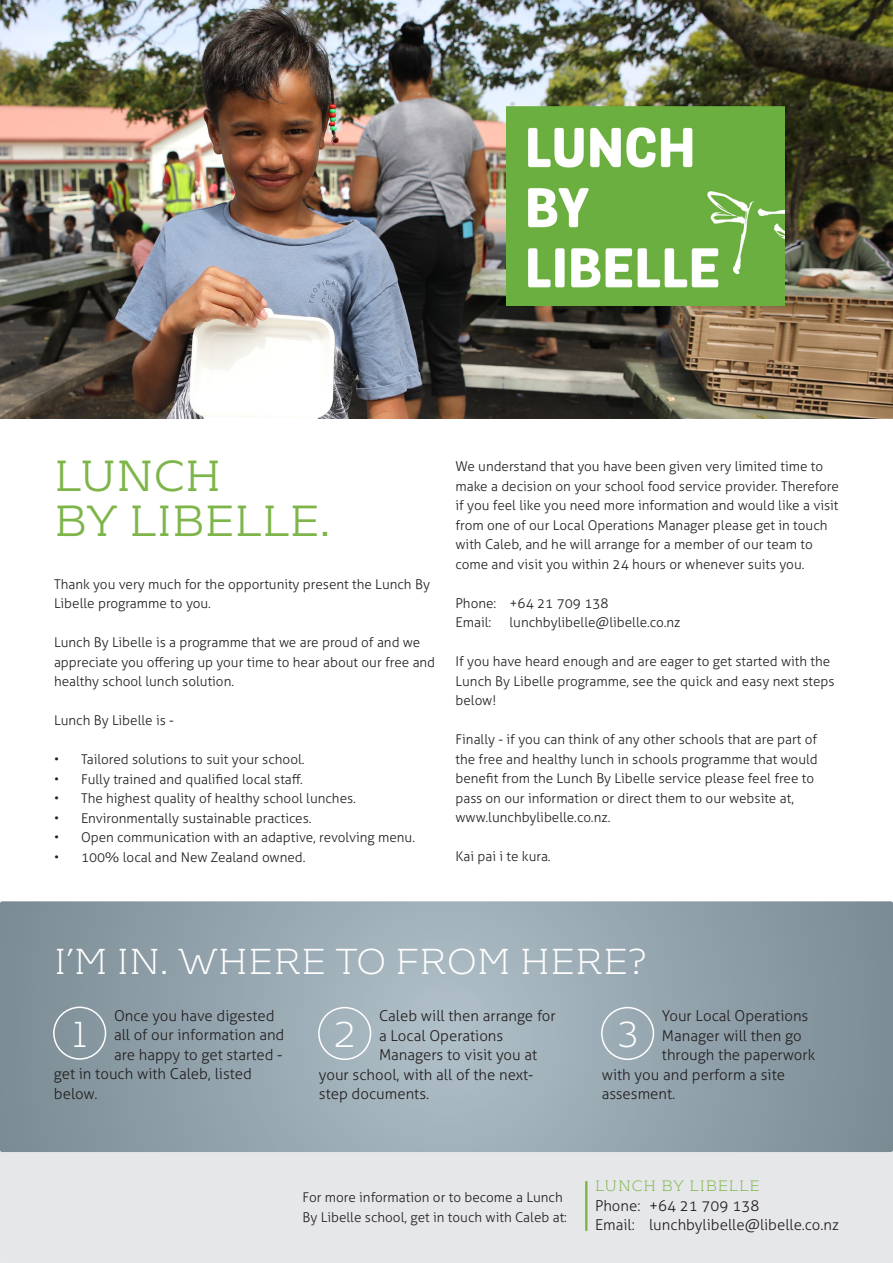
<style>
.page{position:relative;width:893px;height:1263px;background:#fff}
.page>*{position:absolute;margin:0;border:0;box-sizing:border-box;transform-origin:0 0}
.t1{font:43.5px "Kontrapunkt Bob";color:#7db549}
.t2{font:300 36px "Kontrapunkt Bob";color:#fff}
.Text{font:300 15px "Aller";color:#231f20}
.Text-2{font:300 15px "Kontrapunkt Bob";letter-spacing:.05em;color:#7db549}
.Text-3{font:300 13.5px/19.5px "Aller";color:#231f20}
</style>
<div class="page">
<div style="left:0;top:1120px;width:893px;height:143px;background:#e6e7e9;border-radius:2px"></div>
<img style="left:0;top:0;width:893px;height:419px">
<hr style="left:585px;top:1181px;width:2px;height:50px;background:#7db549">
<img style="left:506px;top:107px;width:279px;height:199px">
<svg style="left:0;top:901px;width:893px;height:251px;background:#93a4ad"></svg>
<div style="left:53px;top:1006px;width:53px;height:54px;border:2px solid #fff;border-radius:50%"></div>
<div style="left:318px;top:1007px;width:53px;height:53px;border:2px solid #fff;border-radius:50%"></div>
<div style="left:601px;top:1007px;width:53px;height:53px;border:2px solid #fff;border-radius:50%"></div>
<p class="t1" style="left:54px;top:452px;width:169px">LUNCH</p>
<p class="t1" style="left:54px;top:497px;width:278px">BY LIBELLE.</p>
<p class="Text-3" style="left:54px;top:574px;width:377px">Thank you very much for the opportunity present the Lunch By<br>Libelle programme to you.</p>
<p class="Text-3" style="left:54px;top:633px;width:383px">Lunch By Libelle is a programme that we are proud of and we appreciate you offering up your time to hear about our free and healthy school lunch solution.</p>
<p class="Text-3" style="left:54px;top:711px;width:122px">Lunch By Libelle is -</p>
<p class="Text-3" style="left:54px;top:750px;width:252px">• Tailored solutions to suit your school.</p>
<p class="Text-3" style="left:54px;top:769px;width:251px">• Fully trained and qualified local staff.</p>
<p class="Text-3" style="left:54px;top:789px;width:304px">• The highest quality of healthy school lunches.</p>
<p class="Text-3" style="left:54px;top:808px;width:259px">• Environmentally sustainable practices.</p>
<p class="Text-3" style="left:54px;top:828px;width:363px">• Open communication with an adaptive, revolving menu.</p>
<p class="Text-3" style="left:54px;top:847px;width:253px">• 100% local and New Zealand owned.</p>
<p class="Text-3" style="left:455px;top:457px;width:385px">We understand that you have been given very limited time to make a decision on your school food service provider. Therefore if you feel like you need more information and would like a visit from one of our Local Operations Manager please get in touch with Caleb, and he will arrange for a member of our team to come and visit you within 24 hours or whenever suits you.</p>
<p class="Text-3" style="left:455px;top:593px;width:155px">Phone: +64 21 709 138</p>
<p class="Text-3" style="left:455px;top:613px;width:37px">Email:</p>
<p class="Text-3" style="left:509px;top:613px;width:173px">lunchbylibelle@libelle.co.nz</p>
<p class="Text-3" style="left:455px;top:652px;width:381px">If you have heard enough and are eager to get started with the<br>Lunch By Libelle programme, see the quick and easy next steps below!</p>
<p class="Text-3" style="left:455px;top:730px;width:364px">Finally - if you can think of any other schools that are part of the free and healthy lunch in schools programme that would benefit from the Lunch By Libelle service please feel free to pass on our information or direct them to our website at,</p>
<p class="Text-3" style="left:455px;top:808px;width:156px">www.lunchbylibelle.co.nz.</p>
<p class="Text-3" style="left:455px;top:847px;width:97px">Kai pai i te kura.</p>
<p class="t2" style="left:54px;top:943px;width:594px">I’M IN. WHERE TO FROM HERE?</p>
<p class="Text" style="left:114px;top:1006px;width:162px">Once you have digested</p>
<p class="Text" style="left:114px;top:1026px;width:172px">all of our information and</p>
<p class="Text" style="left:114px;top:1045px;width:170px">are happy to get started -</p>
<p class="Text" style="left:54px;top:1065px;width:200px">get in touch with Caleb, listed</p>
<p class="Text" style="left:54px;top:1084px;width:45px">below.</p>
<p class="t2" style="left:72px;top:1015px;width:17px">1</p>
<p class="Text" style="left:379px;top:1007px;width:178px">Caleb will then arrange for</p>
<p class="Text" style="left:379px;top:1026px;width:126px">a Local Operations</p>
<p class="Text" style="left:379px;top:1046px;width:160px">Managers to visit you at</p>
<p class="Text" style="left:319px;top:1065px;width:216px">your school, with all of the next-</p>
<p class="Text" style="left:319px;top:1085px;width:112px">step documents.</p>
<p class="t2" style="left:334px;top:1015px;width:24px">2</p>
<p class="Text" style="left:662px;top:1007px;width:148px">Your Local Operations</p>
<p class="Text" style="left:662px;top:1026px;width:141px">Manager will then go</p>
<p class="Text" style="left:662px;top:1046px;width:155px">through the paperwork</p>
<p class="Text" style="left:602px;top:1065px;width:185px">with you and perform a site</p>
<p class="Text" style="left:602px;top:1085px;width:75px">assesment.</p>
<p class="t2" style="left:617px;top:1015px;width:22px">3</p>
<p class="Text-3" style="left:303px;top:1187px;width:266px">For more information or to become a Lunch<br>By Libelle school, get in touch with Caleb at:</p>
<p class="Text-2" style="left:595px;top:1178px;width:166px">LUNCH BY LIBELLE</p>
<p class="Text" style="left:595px;top:1196px;width:166px">Phone: +64 21 709 138</p>
<p class="Text" style="left:595px;top:1216px;width:245px">Email: lunchbylibelle@libelle.co.nz</p>
</div>
